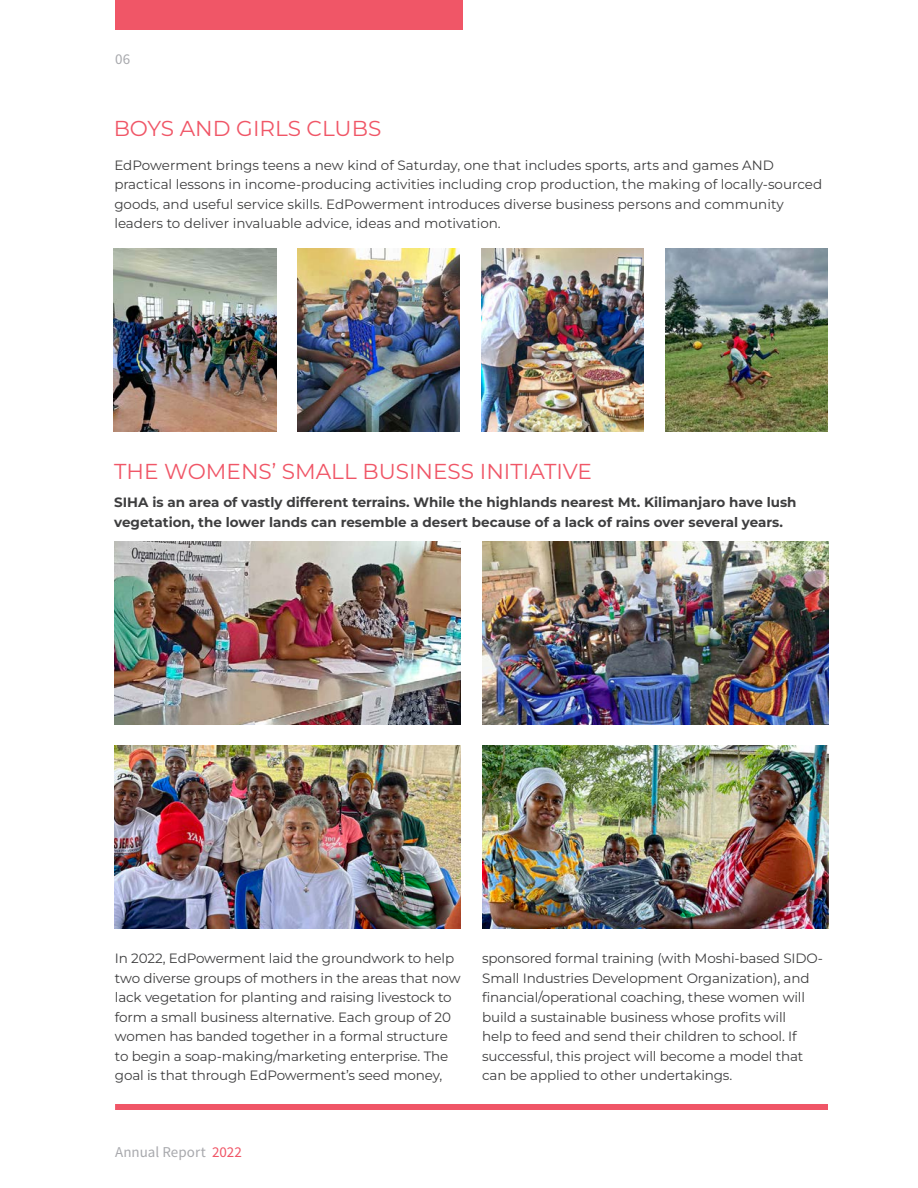
<style>
.page{position:relative;width:918px;height:1188px;background:#fff}
.page>*{position:absolute;margin:0;border:0;box-sizing:border-box;transform-origin:0 0}
.t1{font:21.6px "Montserrat";color:#f05667}
.t2{font:15px "Source Sans Pro";color:#a8a9ad}
.t3{font:13.5px/19.5px "Montserrat";letter-spacing:-.01em;color:#3e3e3f}
.t4{font:700 13.5px/19.5px "Montserrat";color:#3e3e3f}
.s1{color:#f05667}
</style>
<div class="page">
<div style="left:115px;top:1104px;width:713px;height:6px;background:#f05667"></div>
<div style="left:115px;top:0;width:348px;height:30px;background:#f05667"></div>
<img style="left:114px;top:249px;width:162px;height:183px">
<img style="left:297px;top:249px;width:163px;height:183px">
<img style="left:481px;top:249px;width:163px;height:183px">
<img style="left:665px;top:249px;width:163px;height:183px">
<img style="left:115px;top:746px;width:346px;height:183px">
<img style="left:114px;top:542px;width:347px;height:183px">
<img style="left:482px;top:746px;width:346px;height:183px">
<img style="left:482px;top:542px;width:346px;height:183px">
<p class="t2" style="left:115px;top:49px;width:17px">06</p>
<p class="t1" style="left:114px;top:114px;width:269px">BOYS AND GIRLS CLUBS</p>
<p class="t3" style="left:114px;top:155px;width:709px">EdPowerment brings teens a new kind of Saturday, one that includes sports, arts and games AND practical lessons in income-producing activities including crop production, the making of locally-sourced goods, and useful service skills. EdPowerment introduces diverse business persons and community leaders to deliver invaluable advice, ideas and motivation.</p>
<p class="t1" style="left:114px;top:457px;width:479px">THE WOMENS’ SMALL BUSINESS INITIATIVE</p>
<p class="t4" style="left:114px;top:493px;width:684px">SIHA is an area of vastly different terrains. While the highlands nearest Mt. Kilimanjaro have lush vegetation, the lower lands can resemble a desert because of a lack of rains over several years.</p>
<p class="t3" style="left:115px;top:948px;width:347px">In 2022, EdPowerment laid the groundwork to help two diverse groups of mothers in the areas that now lack vegetation for planting and raising livestock to form a small business alternative. Each group of 20 women has banded together in a formal structure to begin a soap-making/marketing enterprise. The goal is that through EdPowerment’s seed money,</p>
<p class="t3" style="left:482px;top:948px;width:342px">sponsored formal training (with Moshi-based SIDO-Small Industries Development Organization), and financial/operational coaching, these women will build a sustainable business whose profits will<br>help to feed and send their children to school. If successful, this project will become a model that can be applied to other undertakings.</p>
<p class="t2" style="left:115px;top:1142px;width:128px">Annual Report <span class="s1">2022</span></p>
</div>
